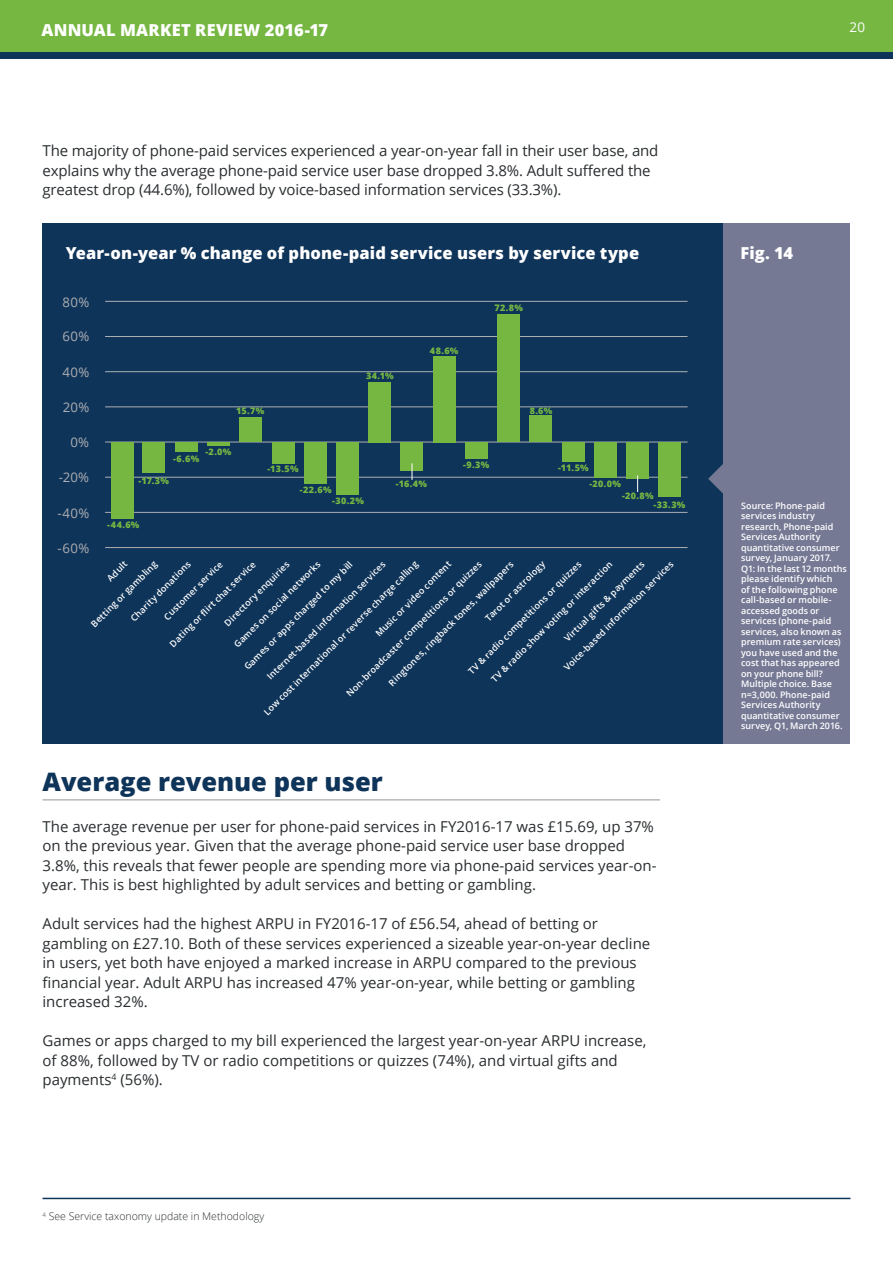
<style>
.page{position:relative;width:893px;height:1263px;background:#fff}
.page>*{position:absolute;margin:0;border:0;box-sizing:border-box;transform-origin:0 0}
.t1{font:800 25.5px "Open Sans";color:#0f3459}
.t2{font:800 16.5px "Open Sans";letter-spacing:.005em;color:#fff}
.t3{font:15px/19.5px "Open Sans";color:#292d2f}
.t4{font:13.5px "Open Sans";color:#fff}
.t5{font:13.2px "Open Sans";letter-spacing:.025em;color:#adaeb2}
.t6{font:300 10.5px "Open Sans";color:#292d2f}
.t7{font:600 9px/10.5px "Open Sans";color:#fff}
.t8{font:800 9px/9.3px "Open Sans";letter-spacing:.04em;color:#76b742}
</style>
<div class="page">
<div style="left:0;top:0;width:893px;height:56px;background:#76b742"></div>
<div style="left:0;top:52px;width:893px;height:7px;background:#0f3459"></div>
<hr style="left:43px;top:799px;width:617px;height:1px;background:#939598">
<div style="left:43px;top:223px;width:680px;height:521px;background:#0f3459"></div>
<div style="left:723px;top:223px;width:127px;height:521px;background:#757994"></div>
<svg style="left:708px;top:464px;width:15px;height:30px"></svg>
<hr style="left:105px;top:442px;width:583px;height:1px;background:#adaeb2">
<hr style="left:105px;top:547px;width:583px;height:1px;background:#adaeb2">
<hr style="left:105px;top:407px;width:583px;height:1px;background:#adaeb2">
<hr style="left:105px;top:512px;width:583px;height:1px;background:#adaeb2">
<hr style="left:105px;top:371px;width:583px;height:1px;background:#adaeb2">
<hr style="left:105px;top:477px;width:583px;height:1px;background:#adaeb2">
<hr style="left:105px;top:336px;width:583px;height:1px;background:#adaeb2">
<hr style="left:105px;top:301px;width:583px;height:1px;background:#adaeb2">
<div style="left:111px;top:442px;width:22px;height:77px;background:#76b742"></div>
<div style="left:143px;top:442px;width:22px;height:30px;background:#76b742"></div>
<div style="left:272px;top:442px;width:22px;height:21px;background:#76b742"></div>
<div style="left:562px;top:442px;width:22px;height:19px;background:#76b742"></div>
<div style="left:304px;top:442px;width:22px;height:41px;background:#76b742"></div>
<div style="left:336px;top:442px;width:23px;height:52px;background:#76b742"></div>
<div style="left:466px;top:442px;width:22px;height:17px;background:#76b742"></div>
<div style="left:401px;top:442px;width:22px;height:29px;background:#76b742"></div>
<div style="left:659px;top:442px;width:22px;height:55px;background:#76b742"></div>
<div style="left:594px;top:442px;width:22px;height:35px;background:#76b742"></div>
<div style="left:627px;top:442px;width:22px;height:37px;background:#76b742"></div>
<hr style="left:207px;top:442px;width:23px;height:3px;background:#76b742">
<div style="left:239px;top:418px;width:22px;height:24px;background:#76b742"></div>
<div style="left:530px;top:416px;width:22px;height:26px;background:#76b742"></div>
<div style="left:369px;top:382px;width:22px;height:60px;background:#76b742"></div>
<div style="left:433px;top:356px;width:22px;height:86px;background:#76b742"></div>
<div style="left:498px;top:314px;width:22px;height:128px;background:#76b742"></div>
<div style="left:175px;top:442px;width:22px;height:10px;background:#76b742"></div>
<svg style="left:637px;top:475px;width:1px;height:17px"></svg>
<svg style="left:412px;top:463px;width:1px;height:17px"></svg>
<hr style="left:43px;top:1198px;width:807px;height:1px;background:#0f3459">
<p class="t2" style="left:42px;top:18px;width:288px">ANNUAL MARKET REVIEW 2016-17</p>
<p class="t4" style="left:850px;top:17px;width:17px">20</p>
<p class="t3" style="left:43px;top:140px;width:617px">The majority of phone-paid services experienced a year-on-year fall in their user base, and explains why the average phone-paid service user base dropped 3.8%. Adult suffered the greatest drop (44.6%), followed by voice-based information services (33.3%).</p>
<p class="t2" style="left:66px;top:240px;width:575px">Year-on-year % change of phone-paid service users by service type</p>
<p class="t5" style="left:63px;top:294px;width:28px">80%</p>
<p class="t5" style="left:63px;top:328px;width:28px">60%</p>
<p class="t5" style="left:62px;top:363px;width:28px">40%</p>
<p class="t5" style="left:63px;top:398px;width:28px">20%</p>
<p class="t5" style="left:70px;top:433px;width:20px">0%</p>
<p class="t5" style="left:59px;top:468px;width:32px">-20%</p>
<p class="t5" style="left:57px;top:504px;width:33px">-40%</p>
<p class="t5" style="left:58px;top:539px;width:33px">-60%</p>
<p class="t8" style="left:366px;top:370px;width:29px">34.1%</p>
<p class="t8" style="left:430px;top:345px;width:30px">48.6%</p>
<p class="t8" style="left:494px;top:303px;width:30px">72.8%</p>
<p class="t8" style="left:236px;top:405px;width:30px">15.7%</p>
<p class="t8" style="left:530px;top:405px;width:24px">8.6%</p>
<p class="t8" style="left:205px;top:446px;width:28px">-2.0%</p>
<p class="t8" style="left:173px;top:453px;width:28px">-6.6%</p>
<p class="t8" style="left:139px;top:475px;width:32px">-17.3%</p>
<p class="t8" style="left:107px;top:520px;width:34px">-44.6%</p>
<p class="t8" style="left:463px;top:460px;width:28px">-9.3%</p>
<p class="t8" style="left:268px;top:464px;width:32px">-13.5%</p>
<p class="t8" style="left:558px;top:463px;width:32px">-11.5%</p>
<p class="t8" style="left:300px;top:484px;width:33px">-22.6%</p>
<p class="t8" style="left:396px;top:479px;width:33px">-16.4%</p>
<p class="t8" style="left:589px;top:479px;width:33px">-20.0%</p>
<p class="t8" style="left:654px;top:490px;width:33px;text-indent:-31px">-20.8% -33.3%</p>
<p class="t8" style="left:332px;top:495px;width:33px">-30.2%</p>
<p class="t7" style="left:242px;top:664px;width:151px;rotate:-45deg">Games or apps charged to my bill</p>
<p class="t7" style="left:105px;top:576px;width:26px;rotate:-45deg">Adult</p>
<p class="t7" style="left:373px;top:631px;width:104px;rotate:-45deg">Music or video content</p>
<p class="t7" style="left:483px;top:616px;width:82px;rotate:-45deg">Tarot or astrology</p>
<p class="t7" style="left:261px;top:710px;width:215px;rotate:-45deg">Low cost international or reverse charge calling</p>
<p class="t7" style="left:89px;top:622px;width:91px;rotate:-45deg">Betting or gambling</p>
<p class="t7" style="left:167px;top:641px;width:119px;rotate:-45deg">Dating or fl irt chat service</p>
<p class="t7" style="left:222px;top:621px;width:89px;rotate:-45deg">Directory enquiries</p>
<p class="t7" style="left:232px;top:642px;width:119px;rotate:-45deg">Games on social networks</p>
<p class="t7" style="left:386px;top:680px;width:174px;rotate:-45deg">Ringtones, ringback tones, wallpapers</p>
<p class="t7" style="left:128px;top:616px;width:82px;rotate:-45deg">Charity donations</p>
<p class="t7" style="left:466px;top:669px;width:157px;rotate:-45deg">TV &amp; radio competitions or quizzes</p>
<p class="t7" style="left:265px;top:674px;width:165px;rotate:-45deg">Internet-based information services</p>
<p class="t7" style="left:562px;top:665px;width:152px;rotate:-45deg">Voice-based information services</p>
<p class="t7" style="left:562px;top:636px;width:111px;rotate:-45deg">Virtual gifts &amp; payments</p>
<p class="t7" style="left:344px;top:691px;width:189px;rotate:-45deg">Non-broadcaster competitions or quizzes</p>
<p class="t7" style="left:162px;top:614px;width:80px;rotate:-45deg">Customer service</p>
<p class="t7" style="left:489px;top:677px;width:169px;rotate:-45deg">TV &amp; radio show voting or interaction</p>
<h1 class="t1" style="left:43px;top:762px;width:342px">Average revenue per user</h1>
<p class="t3" style="left:43px;top:816px;width:616px">The average revenue per user for phone-paid services in FY2016-17 was £15.69, up 37% on the previous year. Given that the average phone-paid service user base dropped 3.8%, this reveals that fewer people are spending more via phone-paid services year-on&shy;year. This is best highlighted by adult services and betting or gambling.</p>
<p class="t3" style="left:43px;top:914px;width:609px">Adult services had the highest ARPU in FY2016-17 of £56.54, ahead of betting or gambling on £27.10. Both of these services experienced a sizeable year-on-year decline in users, yet both have enjoyed a marked increase in ARPU compared to the previous financial year. Adult ARPU has increased 47% year-on-year, while betting or gambling increased 32%.</p>
<p class="t3" style="left:43px;top:1031px;width:605px">Games or apps charged to my bill experienced the largest year-on-year ARPU increase, of 88%, followed by TV or radio competitions or quizzes (74%), and virtual gifts and payments<sup>4</sup> (56%).</p>
<p class="t6" style="left:43px;top:1209px;width:223px"><sup>4</sup> See Service taxonomy update in Methodology</p>
<p class="t2" style="left:741px;top:240px;width:54px">Fig. 14</p>
<p class="t7" style="left:741px;top:500px;width:107px">Source: Phone-paid services industry research, Phone-paid<br>Services Authority quantitative consumer survey, January 2017.<br>Q1: In the last 12 months please identify which<br>of the following phone call-based or mobile&shy;accessed goods or services (phone-paid services, also known as premium rate services) you have used and the cost that has appeared on your phone bill?<br>Multiple choice. Base n=3,000. Phone-paid<br>Services Authority quantitative consumer survey, Q1, March 2016.</p>
</div>
